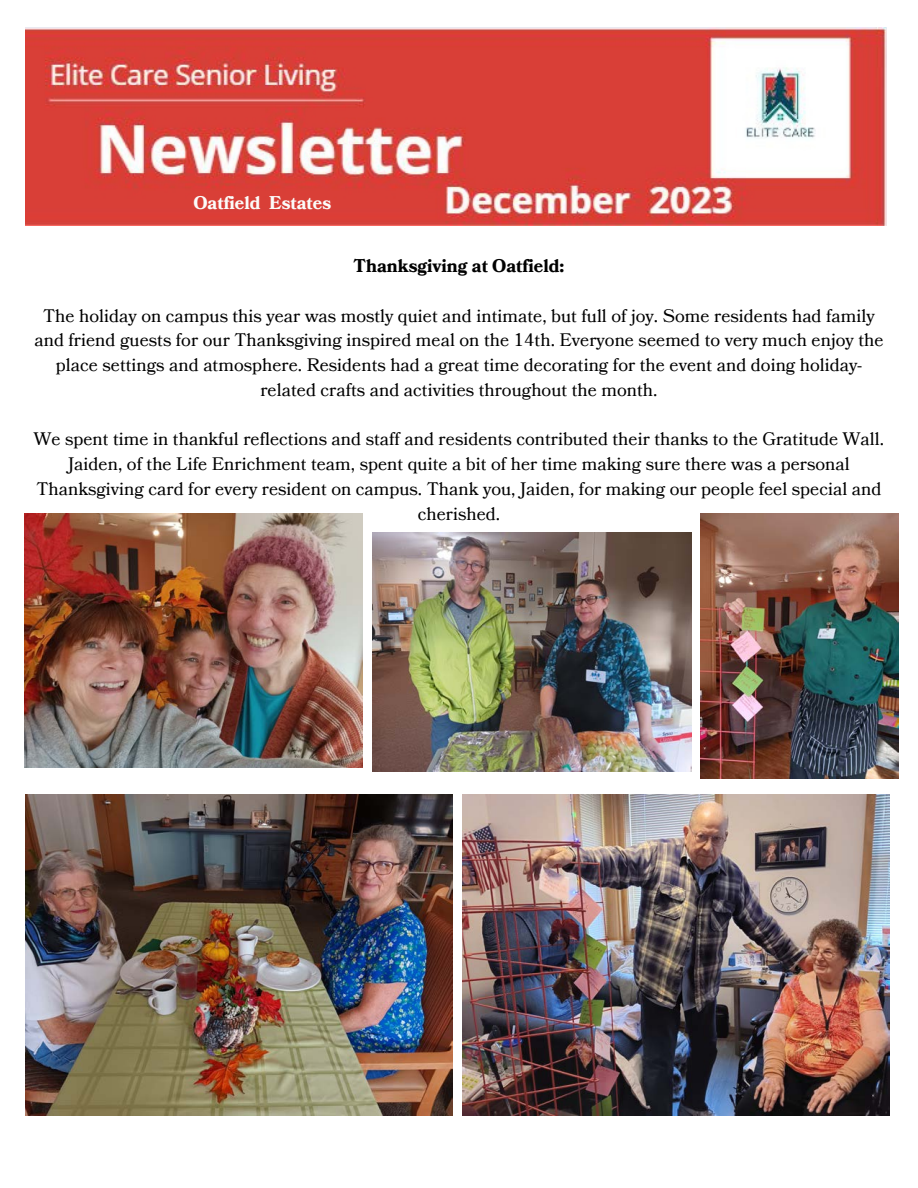
<style>
.page{position:relative;width:918px;height:1188px;background:#fff}
.page>*{position:absolute;margin:0;border:0;box-sizing:border-box;transform-origin:0 0}
.t1{font:18px/24.8px "Bookmania";color:#000;text-align:center}
.t2{font:700 18px "Bookmania";color:#000}
.t3{font:700 18px "Bookmania";color:#fbfbf9}
</style>
<div class="page">
<img style="left:25px;top:28px;width:862px;height:198px">
<img style="left:24px;top:514px;width:339px;height:254px">
<img style="left:373px;top:532px;width:318px;height:240px">
<img style="left:701px;top:514px;width:198px;height:264px">
<img style="left:462px;top:795px;width:428px;height:321px">
<img style="left:25px;top:795px;width:428px;height:321px">
<p class="t3" style="left:193px;top:190px;width:139px">Oatfield Estates</p>
<p class="t2" style="left:354px;top:254px;width:212px">Thanksgiving at Oatfield:</p>
<p class="t1" style="left:34px;top:304px;width:851px">The holiday on campus this year was mostly quiet and intimate, but full of joy. Some residents had family and friend guests for our Thanksgiving inspired meal on the 14th. Everyone seemed to very much enjoy the place settings and atmosphere. Residents had a great time decorating for the event and doing holiday&shy;related crafts and activities throughout the month.</p>
<p class="t1" style="left:34px;top:427px;width:852px">We spent time in thankful reflections and staff and residents contributed their thanks to the Gratitude Wall.<br>Jaiden, of the Life Enrichment team, spent quite a bit of her time making sure there was a personal Thanksgiving card for every resident on campus. Thank you, Jaiden, for making our people feel special and cherished.</p>
</div>
